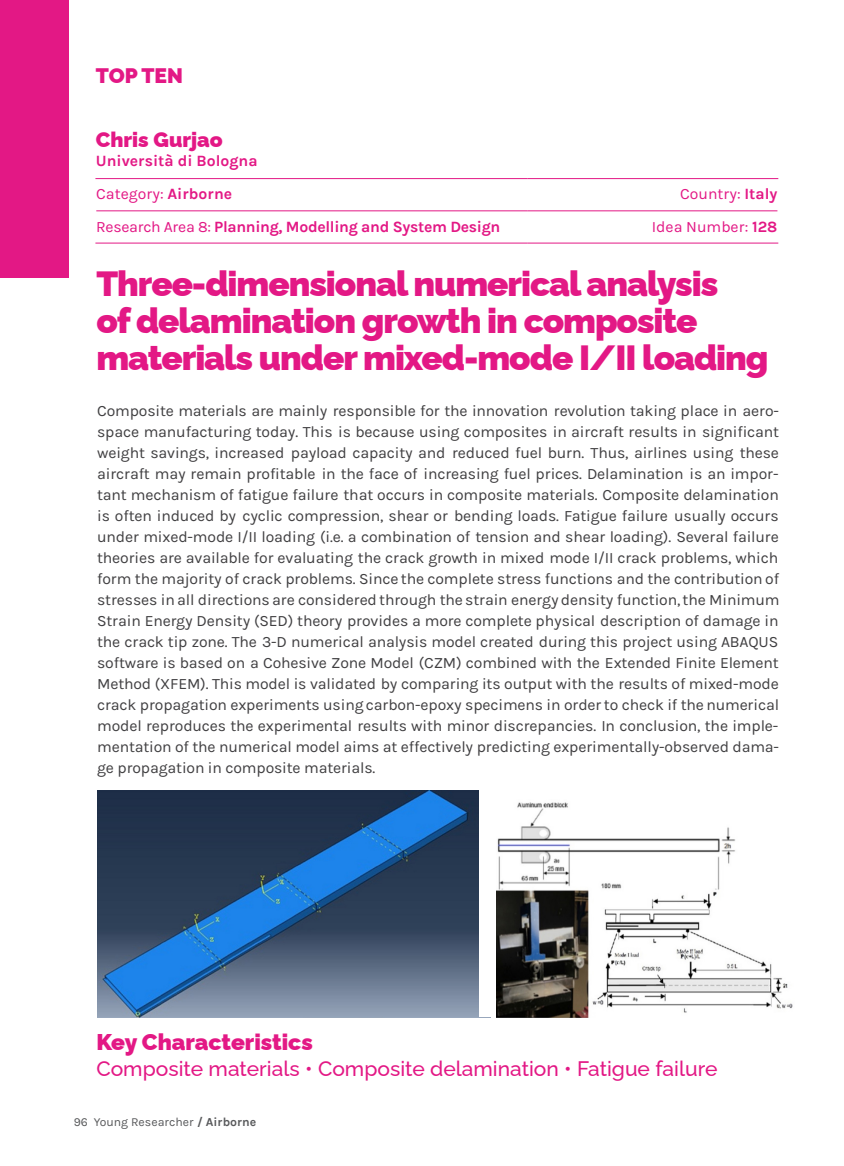
<style>
.page{position:relative;width:844px;height:1166px;background:#fff}
.page>*{position:absolute;margin:0;border:0;box-sizing:border-box;transform-origin:0 0}
.t1{font:900 35px/36.8px "Raleway";letter-spacing:-.03em;color:#e31885}
.t2{font:900 22.75px "Raleway";color:#e31885}
.t3{font:500 21px "Raleway";color:#e31885}
.t4{font:900 21px "Raleway";color:#e31885}
.t5{font:15.75px/21px "Karla";letter-spacing:-.01em;color:#403f41;text-align:justify}
.t6{font:700 15.75px "Karla";letter-spacing:-.02em;color:#e31885}
.t7{font:700 15.75px/33.6px "Karla";color:#e31885}
.t8{font:15.75px "Karla";color:#e31885}
.t9{font:12.25px "Karla";color:#58595b}
.s1{font-weight:400}
.s2{font-weight:700}
</style>
<div class="page">
<hr style="left:95px;top:243px;width:432px;height:1px;background:#e31885">
<hr style="left:527px;top:243px;width:251px;height:1px;background:#e31885">
<hr style="left:95px;top:178px;width:432px;height:1px;background:#e31885">
<hr style="left:527px;top:178px;width:251px;height:1px;background:#e31885">
<hr style="left:96px;top:210px;width:431px;height:1px;background:#e31885">
<hr style="left:527px;top:210px;width:250px;height:1px;background:#e31885">
<img style="left:97px;top:790px;width:382px;height:227px">
<img style="left:496px;top:802px;width:297px;height:215px">
<div style="left:0;top:0;width:69px;height:278px;background:#e31885"></div>
<h3 class="t4" style="left:96px;top:63px;width:89px">TOP TEN</h3>
<h3 class="t4" style="left:96px;top:127px;width:128px">Chris Gurjao</h3>
<p class="t7" style="left:96px;top:144px;width:163px">Università di Bologna<br><span class="s1">Category:</span> Airborne</p>
<p class="t8" style="left:680px;top:185px;width:99px">Country: <span class="s2">Italy</span></p>
<p class="t6" style="left:96px;top:217px;width:405px"><span class="s1">Research Area 8:</span> Planning, Modelling and System Design</p>
<p class="t8" style="left:651px;top:217px;width:127px">Idea Number: <span class="s2">128</span></p>
<h1 class="t1" style="left:96px;top:266px;width:673px">Three-dimensional numerical analysis<br>of delamination growth in composite materials under mixed-mode I/II loading</h1>
<p class="t5" style="left:97px;top:401px;width:683px">Composite materials are mainly responsible for the innovation revolution taking place in aero&shy;space manufacturing today. This is because using composites in aircraft results in significant weight savings, increased payload capacity and reduced fuel burn. Thus, airlines using these aircraft may remain profitable in the face of increasing fuel prices. Delamination is an impor&shy;tant mechanism of fatigue failure that occurs in composite materials. Composite delamination is often induced by cyclic compression, shear or bending loads. Fatigue failure usually occurs under mixed-mode I/II loading (i.e. a combination of tension and shear loading). Several failure theories are available for evaluating the crack growth in mixed mode I/II crack problems, which form the majority of crack problems. Since the complete stress functions and the contribution of stresses inall directions are consideredthrough the strain energydensity function,the Minimum Strain Energy Density (SED) theory provides a more complete physical description of damage in the crack tip zone. The 3-D numerical analysis model created during this project using ABAQUS software is based on a Cohesive Zone Model (CZM) combined with the Extended Finite Element Method (XFEM). This model is validated by comparing its output with the results of mixed-mode crack propagation experiments using carbon-epoxy specimens in order to check if the numerical model reproduces the experimental results with minor discrepancies. In conclusion, the imple&shy;mentation of the numerical model aims at effectively predicting experimentally-observed dama&shy;ge propagation in composite materials.</p>
<h2 class="t2" style="left:96px;top:1029px;width:218px">Key Characteristics</h2>
<h3 class="t3" style="left:96px;top:1057px;width:622px">Composite materials • Composite delamination • Fatigue failure</h3>
<p class="t9" style="left:94px;top:1114px;width:164px">Young Researcher <span class="s2">/ Airborne</span></p>
<p class="t9" style="left:74px;top:1114px;width:16px">96</p>
</div>
